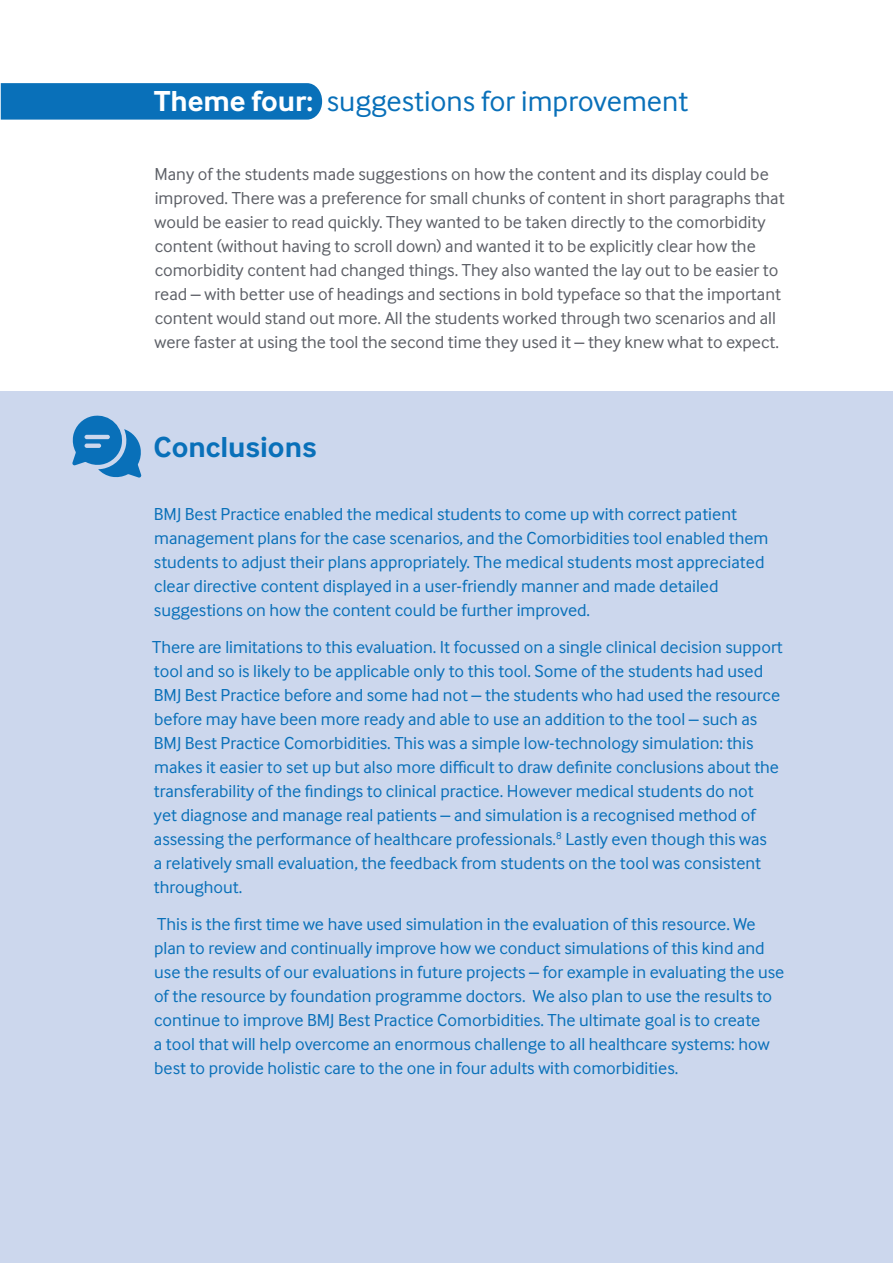
<style>
.page{position:relative;width:893px;height:1263px;background:#fff}
.page>*{position:absolute;margin:0;border:0;box-sizing:border-box;transform-origin:0 0}
.t1{font:30px "Inter Face";color:#0970b9}
.t2{font:700 30px "Inter Face";color:#0970b9}
.t3{font:18px/24px "Inter Face";color:#0970b9}
.t4{font:18px/24px "Inter Face";color:#5d6067}
.s1{font-weight:700;color:#fff}
</style>
<div class="page">
<div style="left:1px;top:83px;width:321px;height:37px;background:#0970b9"></div>
<div style="left:0;top:392px;width:893px;height:871px;background:#ccd7ed"></div>
<svg style="left:72px;top:415px;width:70px;height:63px"></svg>
<h1 class="t1" style="left:154px;top:84px;width:536px"><span class="s1">Theme four:</span> suggestions for improvement</h1>
<p class="t4" style="left:154px;top:162px;width:632px">Many of the students made suggestions on how the content and its display could be improved. There was a preference for small chunks of content in short paragraphs that would be easier to read quickly. They wanted to be taken directly to the comorbidity content (without having to scroll down) and wanted it to be explicitly clear how the comorbidity content had changed things. They also wanted the lay out to be easier to read – with better use of headings and sections in bold typeface so that the important content would stand out more. All the students worked through two scenarios and all were faster at using the tool the second time they used it – they knew what to expect.</p>
<h1 class="t2" style="left:153px;top:429px;width:165px">Conclusions</h1>
<p class="t3" style="left:154px;top:502px;width:616px">BMJ Best Practice enabled the medical students to come up with correct patient management plans for the case scenarios, and the Comorbidities tool enabled them students to adjust their plans appropriately. The medical students most appreciated clear directive content displayed in a user-friendly manner and made detailed suggestions on how the content could be further improved.</p>
<p class="t3" style="left:152px;top:635px;width:632px">There are limitations to this evaluation. It focussed on a single clinical decision support tool and so is likely to be applicable only to this tool. Some of the students had used BMJ Best Practice before and some had not – the students who had used the resource before may have been more ready and able to use an addition to the tool – such as BMJ Best Practice Comorbidities. This was a simple low-technology simulation: this makes it easier to set up but also more difficult to draw definite conclusions about the transferability of the findings to clinical practice. However medical students do not<br>yet diagnose and manage real patients – and simulation is a recognised method of assessing the performance of healthcare professionals.<sup>8</sup> Lastly even though this was<br>a relatively small evaluation, the feedback from students on the tool was consistent throughout.</p>
<p class="t3" style="left:154px;top:911px;width:632px">This is the first time we have used simulation in the evaluation of this resource. We plan to review and continually improve how we conduct simulations of this kind and use the results of our evaluations in future projects – for example in evaluating the use of the resource by foundation programme doctors. We also plan to use the results to continue to improve BMJ Best Practice Comorbidities. The ultimate goal is to create<br>a tool that will help overcome an enormous challenge to all healthcare systems: how best to provide holistic care to the one in four adults with comorbidities.</p>
</div>
